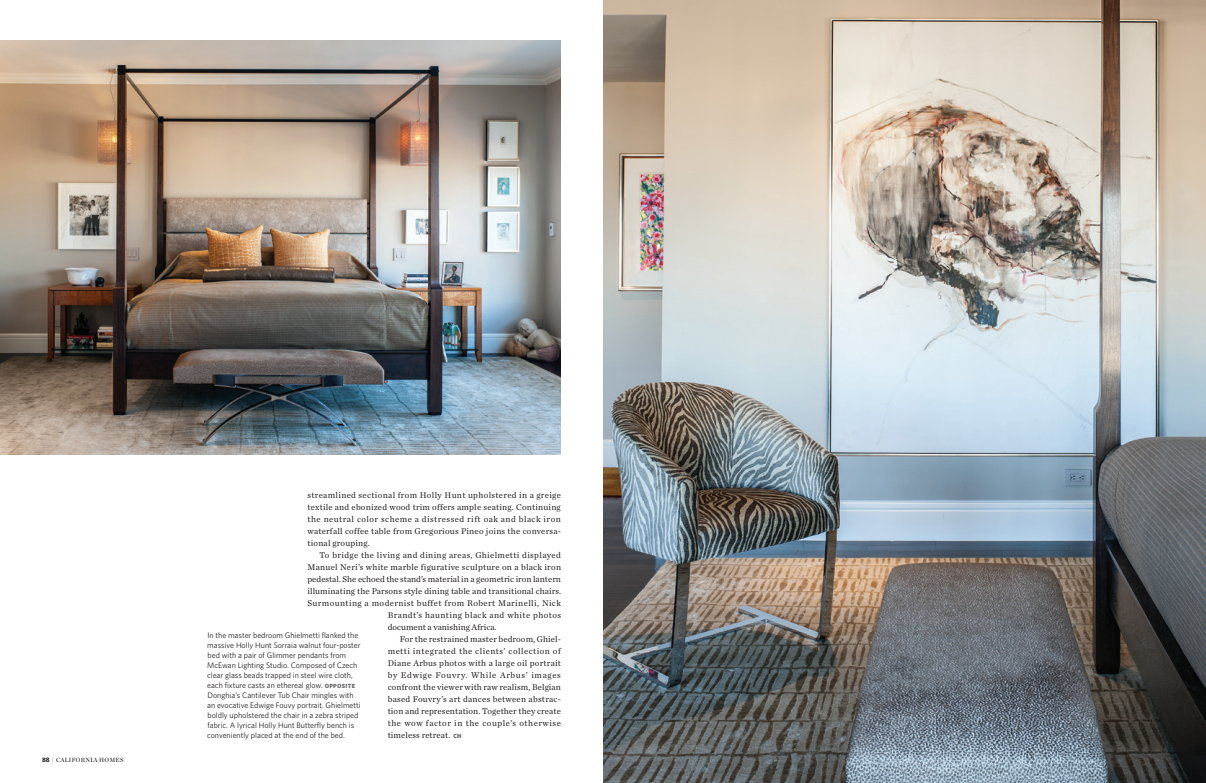
<style>
.page{position:relative;width:1206px;height:783px;background:#fff}
.page>*{position:absolute;margin:0;border:0;box-sizing:border-box;transform-origin:0 0}
.body_justified{font:8.8px/12px "Chronicle Text G1";letter-spacing:.03em;color:#231f20;text-align:justify}
.body_justified-2{font:8.8px "Chronicle Text G1";color:#231f20}
.body_justified-3{font:8.8px "Chronicle Text G1";letter-spacing:.01em;color:#231f20}
.caption_black{font:8px/10px "Whitney";color:#231f20}
.t1{font:6px "Chronicle Display Semi";letter-spacing:.05em;color:#231f20}
.s1{font-family:"Whitney";font-weight:700;font-size:6.5px}
.s2{font-family:"Chronicle Display";font-weight:300;font-size:7px}
.s3{font-family:"Whitney";font-weight:900;font-size:6px;color:#6c6d70}
.s4{font-weight:900;font-size:6px;color:#6c6d70}
</style>
<div class="page">
<img style="left:0;top:40px;width:561px;height:414px">
<img style="left:604px;top:0;width:602px;height:783px">
<p class="t1" style="left:42px;top:755px;width:83px"><span class="s1">88</span> <span class="s2">|</span> CALIFORNIA HOMES</p>
<p class="body_justified" style="left:308px;top:489px;width:255px">streamlined sectional from Holly Hunt upholstered in a greige textile and ebonized wood trim offers ample seating. Continuing the neutral color scheme a distressed rift oak and black iron waterfall coffee table from Gregorious Pineo joins the conversa&shy;tional grouping.</p>
<p class="body_justified" style="left:320px;top:549px;width:243px">To bridge the living and dining areas, Ghielmetti displayed</p>
<p class="body_justified" style="left:308px;top:561px;width:255px">Manuel Neri’s white marble figurative sculpture on a black iron</p>
<p class="body_justified-2" style="left:308px;top:572px;width:255px">pedestal. She echoed the stand’s material in a geometric iron lantern</p>
<p class="body_justified-3" style="left:308px;top:584px;width:255px">illuminating the Parsons style dining table and transitional chairs.</p>
<p class="body_justified" style="left:308px;top:597px;width:255px">Surmounting a modernist buffet from Robert Marinelli, Nick</p>
<p class="body_justified" style="left:388px;top:609px;width:175px">Brandt’s haunting black and white photos</p>
<p class="body_justified-2" style="left:388px;top:620px;width:110px">document a vanishing Africa.</p>
<p class="body_justified" style="left:388px;top:633px;width:175px;text-indent:12px">For the restrained master bedroom, Ghiel&shy;metti integrated the clients’ collection of Diane Arbus photos with a large oil portrait by Edwige Fouvry. While Arbus’ images confront the viewer with raw realism, Belgian based Fouvry’s art dances between abstrac&shy;tion and representation. Together they create the wow factor in the couple’s otherwise timeless retreat. <span class="s3">CH</span></p>
<p class="caption_black" style="left:207px;top:630px;width:155px">In the master bedroom Ghielmetti flanked the massive Holly Hunt Sorraia walnut four-poster bed with a pair of Glimmer pendants from McEwan Lighting Studio. Composed of Czech clear glass beads trapped in steel wire cloth, each fixture casts an ethereal glow. <span class="s4">OPPOSITE </span>Donghia’s Cantilever Tub Chair mingles with an evocative Edwige Fouvy portrait. Ghielmetti boldly upholstered the chair in a zebra striped fabric. A lyrical Holly Hunt Butterfly bench is conveniently placed at the end of the bed.</p>
</div>
